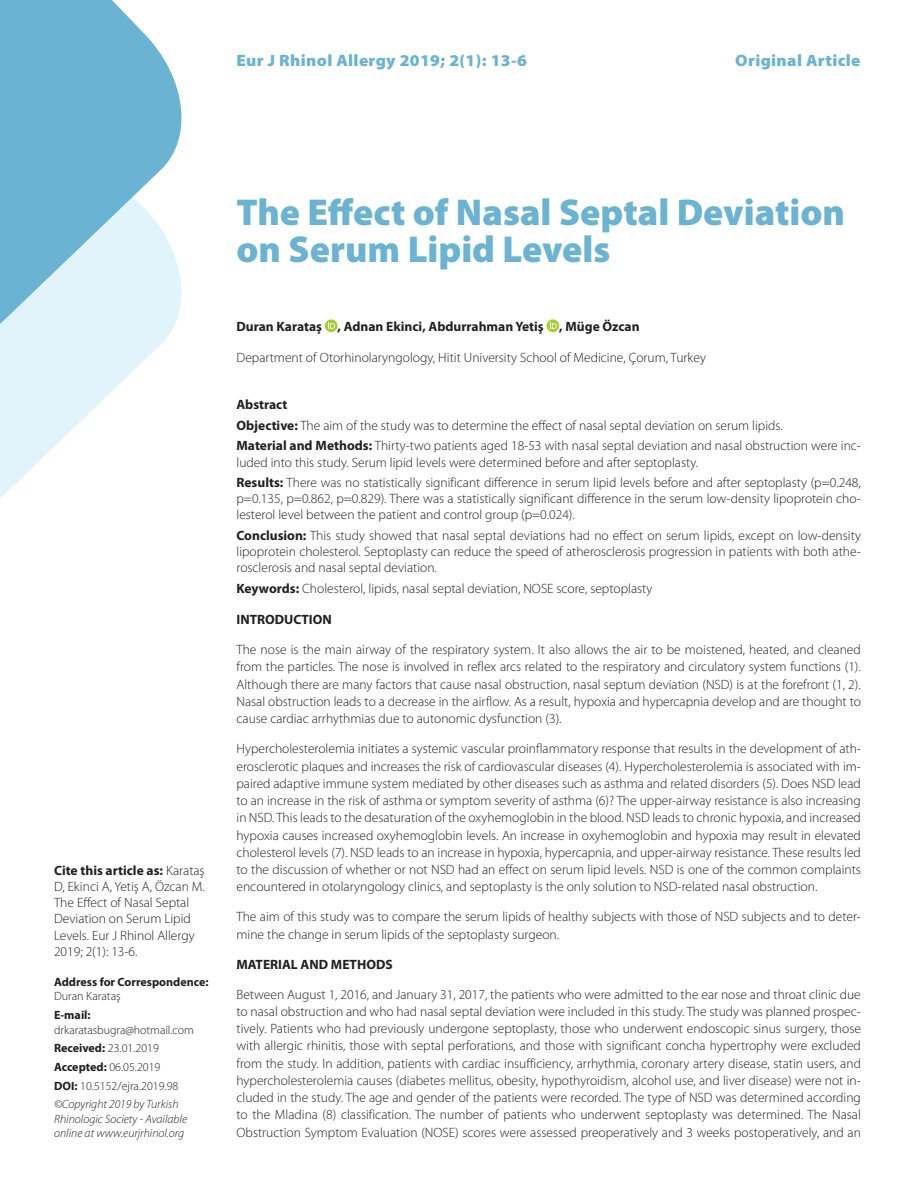
<style>
.page{position:relative;width:915px;height:1191px;background:#fff}
.page>*{position:absolute;margin:0;border:0;box-sizing:border-box;transform-origin:0 0}
.t1{font:900 37.5px/37.5px "Myriad Pro";color:#6ab3d2}
.t2{font:900 16.5px "Myriad Pro";letter-spacing:.02em;color:#6ab3d2;scale:1.04 1}
.t3{font:300 13.5px/17.2px "Myriad Pro";color:#231f20;text-align:justify}
.t4{font:700 13.5px "Myriad Pro";color:#231f20}
.t5{font:300 12px/14.4px "Myriad Pro";color:#231f20}
.t6{font:italic 300 12px/14.4px "Myriad Pro";color:#231f20}
.t7{font:700 12px/14.4px "Myriad Pro";color:#231f20}
.s1{font-weight:700}
.s2{font-weight:300}
</style>
<div class="page">
<svg style="left:324px;top:319px;width:13px;height:13px"></svg>
<svg style="left:328px;top:322px;width:7px;height:7px"></svg>
<svg style="left:546px;top:319px;width:13px;height:13px"></svg>
<svg style="left:549px;top:322px;width:7px;height:7px"></svg>
<svg style="left:0;top:352px;width:153px;height:146px;fill:#e7f6fc"></svg>
<svg style="left:0;top:0;width:182px;height:352px;background:#99cce1"></svg>
<p class="t2" style="left:236px;top:50px;width:280px">Eur J Rhinol Allergy 2019; 2(1): 13-6</p>
<p class="t2" style="left:735px;top:50px;width:122px">Original Article</p>
<p class="t3" style="left:54px;top:862px;width:152px;line-height:16.2px;text-align:left"><span class="s1">Cite this article as:</span> Karataş<br>D, Ekinci A, Yetiş A, Özcan M.<br>The Effect of Nasal Septal<br>Deviation on Serum Lipid<br>Levels. Eur J Rhinol Allergy<br>2019; 2(1): 13-6.</p>
<p class="t7" style="left:54px;top:974px;width:156px">Address for Correspondence:<br><span class="s2">Duran Karataş</span></p>
<p class="t5" style="left:54px;top:1007px;width:141px"><span class="s1">E-mail: </span>drkaratasbugra@hotmail.com</p>
<p class="t5" style="left:54px;top:1040px;width:106px"><span class="s1">Received:</span> 23.01.2019</p>
<p class="t5" style="left:54px;top:1059px;width:108px"><span class="s1">Accepted:</span> 06.05.2019</p>
<p class="t5" style="left:54px;top:1078px;width:126px"><span class="s1">DOI:</span> 10.5152/ejra.2019.98</p>
<p class="t6" style="left:54px;top:1096px;width:135px">©Copyright 2019 by Turkish<br>Rhinologic Society - Available online at www.eurjrhinol.org</p>
<p class="t1" style="left:236px;top:192px;width:609px">The Effect of Nasal Septal Deviation on Serum Lipid Levels</p>
<p class="t4" style="left:236px;top:317px;width:404px">Duran Karataş , Adnan Ekinci, Abdurrahman Yetiş , Müge Özcan</p>
<p class="t3" style="left:236px;top:349px;width:471px">Department of Otorhinolaryngology, Hitit University School of Medicine, Çorum, Turkey</p>
<p class="t4" style="left:236px;top:396px;width:53px">Abstract</p>
<p class="t3" style="left:236px;top:417px;width:547px"><span class="s1">Objective:</span> The aim of the study was to determine the effect of nasal septal deviation on serum lipids.</p>
<p class="t3" style="left:236px;top:437px;width:625px;line-height:16.2px"><span class="s1">Material and Methods:</span> Thirty-two patients aged 18-53 with nasal septal deviation and nasal obstruction were inc&shy;luded into this study. Serum lipid levels were determined before and after septoplasty.</p>
<p class="t3" style="left:236px;top:474px;width:625px;line-height:16.2px"><span class="s1">Results:</span> There was no statistically significant difference in serum lipid levels before and after septoplasty (p=0.248, p=0.135, p=0.862, p=0.829). There was a statistically significant difference in the serum low-density lipoprotein cho&shy;lesterol level between the patient and control group (p=0.024).</p>
<p class="t3" style="left:236px;top:527px;width:625px;line-height:16.2px"><span class="s1">Conclusion:</span> This study showed that nasal septal deviations had no effect on serum lipids, except on low-density lipoprotein cholesterol. Septoplasty can reduce the speed of atherosclerosis progression in patients with both athe&shy;rosclerosis and nasal septal deviation.</p>
<p class="t3" style="left:236px;top:579px;width:417px"><span class="s1">Keywords:</span> Cholesterol, lipids, nasal septal deviation, NOSE score, septoplasty</p>
<p class="t4" style="left:236px;top:611px;width:97px">INTRODUCTION</p>
<p class="t3" style="left:236px;top:641px;width:625px">The nose is the main airway of the respiratory system. It also allows the air to be moistened, heated, and cleaned from the particles. The nose is involved in reflex arcs related to the respiratory and circulatory system functions (1).<br>Although there are many factors that cause nasal obstruction, nasal septum deviation (NSD) is at the forefront (1, 2).<br>Nasal obstruction leads to a decrease in the airflow. As a result, hypoxia and hypercapnia develop and are thought to cause cardiac arrhythmias due to autonomic dysfunction (3).</p>
<p class="t3" style="left:236px;top:740px;width:625px">Hypercholesterolemia initiates a systemic vascular proinflammatory response that results in the development of ath&shy;erosclerotic plaques and increases the risk of cardiovascular diseases (4). Hypercholesterolemia is associated with im&shy;paired adaptive immune system mediated by other diseases such as asthma and related disorders (5). Does NSD lead to an increase in the risk of asthma or symptom severity of asthma (6)? The upper-airway resistance is also increasing in NSD. This leads to the desaturation of the oxyhemoglobin in the blood. NSD leads to chronic hypoxia, and increased hypoxia causes increased oxyhemoglobin levels. An increase in oxyhemoglobin and hypoxia may result in elevated cholesterol levels (7). NSD leads to an increase in hypoxia, hypercapnia, and upper-airway resistance. These results led to the discussion of whether or not NSD had an effect on serum lipid levels. NSD is one of the common complaints encountered in otolaryngology clinics, and septoplasty is the only solution to NSD-related nasal obstruction.</p>
<p class="t3" style="left:236px;top:908px;width:625px">The aim of this study was to compare the serum lipids of healthy subjects with those of NSD subjects and to deter&shy;mine the change in serum lipids of the septoplasty surgeon.</p>
<p class="t4" style="left:236px;top:955px;width:158px">MATERIAL AND METHODS</p>
<p class="t3" style="left:236px;top:985px;width:625px">Between August 1, 2016, and January 31, 2017, the patients who were admitted to the ear nose and throat clinic due to nasal obstruction and who had nasal septal deviation were included in this study. The study was planned prospec&shy;tively. Patients who had previously undergone septoplasty, those who underwent endoscopic sinus surgery, those with allergic rhinitis, those with septal perforations, and those with significant concha hypertrophy were excluded from the study. In addition, patients with cardiac insufficiency, arrhythmia, coronary artery disease, statin users, and hypercholesterolemia causes (diabetes mellitus, obesity, hypothyroidism, alcohol use, and liver disease) were not in&shy;cluded in the study. The age and gender of the patients were recorded. The type of NSD was determined according to the Mladina (8) classification. The number of patients who underwent septoplasty was determined. The Nasal Obstruction Symptom Evaluation (NOSE) scores were assessed preoperatively and 3 weeks postoperatively, and an</p>
</div>
